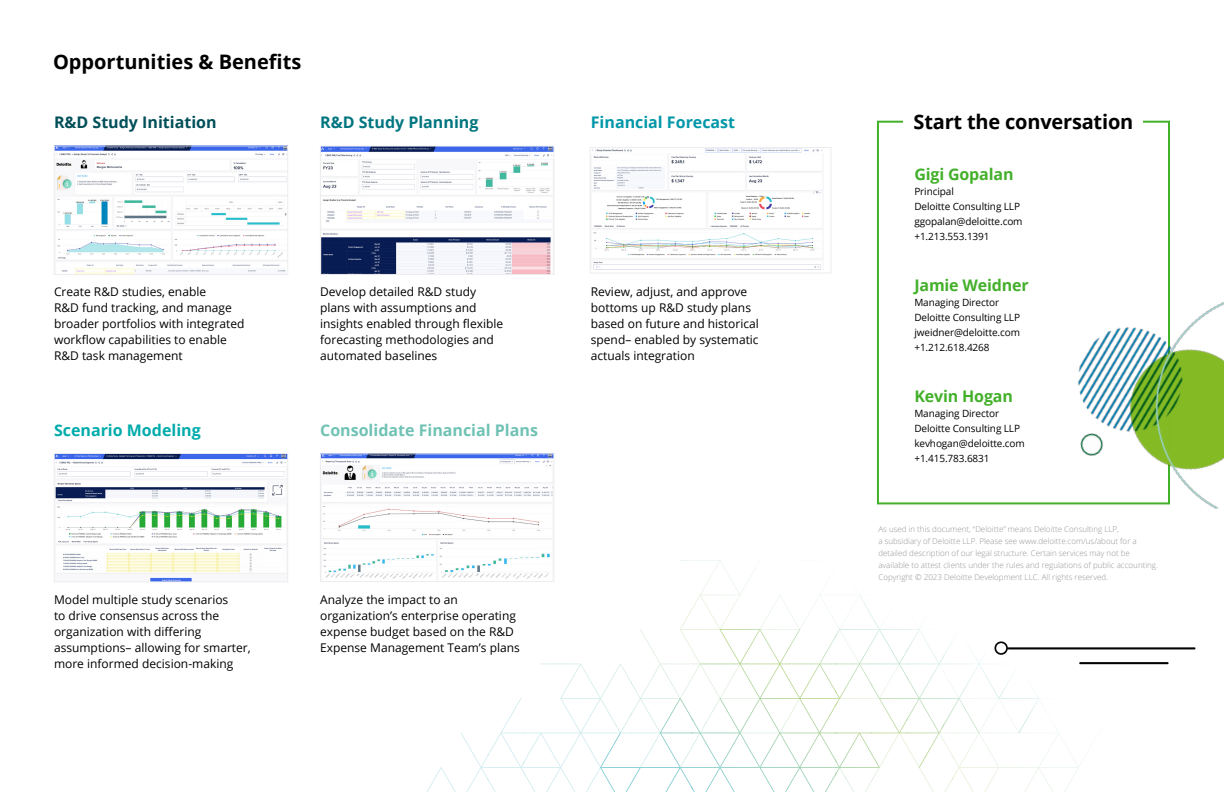
<style>
.page{position:relative;width:1224px;height:792px;background:#fff}
.page>*{position:absolute;margin:0;border:0;box-sizing:border-box;transform-origin:0 0}
.t1{font:700 20px "Open Sans";letter-spacing:-.005em;color:#000}
.t2{font:700 16px "Open Sans";letter-spacing:-.01em;color:#43b02a}
.t3{font:700 16px "Open Sans";color:#6fc2b4}
.t4{font:700 16px "Open Sans";color:#004f59}
.t5{font:700 16px "Open Sans";color:#0097a9}
.t6{font:700 16px "Open Sans";color:#00abab}
.t7{font:700 16px "Open Sans";color:#007680}
.t8{font:12px/16px "Open Sans";color:#000}
.t9{font:10px/15px "Open Sans";letter-spacing:-.01em;color:#000}
.t10{font:300 8px/12px "Open Sans";color:#939598}
</style>
<div class="page">
<img style="left:954px;top:504px;width:132px;height:288px">
<img style="left:846px;top:504px;width:108px;height:288px">
<img style="left:667px;top:560px;width:179px;height:219px">
<img style="left:632px;top:629px;width:35px;height:104px">
<img style="left:524px;top:664px;width:108px;height:128px">
<img style="left:489px;top:698px;width:35px;height:94px">
<img style="left:453px;top:733px;width:36px;height:59px">
<img style="left:427px;top:767px;width:26px;height:25px">
<img style="left:907px;top:526px;width:37px;height:242px">
<img style="left:1016px;top:552px;width:70px;height:67px">
<img style="left:943px;top:530px;width:73px;height:203px">
<img style="left:835px;top:595px;width:73px;height:181px">
<img style="left:691px;top:629px;width:145px;height:163px">
<img style="left:655px;top:698px;width:38px;height:94px">
<img style="left:600px;top:733px;width:57px;height:59px">
<img style="left:1015px;top:711px;width:24px;height:22px">
<img style="left:960px;top:619px;width:236px;height:92px">
<img style="left:56px;top:148px;width:230px;height:125px">
<div style="left:54px;top:146px;width:234px;height:129px;border:1px solid #ededee"></div>
<img style="left:322px;top:148px;width:230px;height:125px">
<div style="left:320px;top:146px;width:234px;height:129px;border:1px solid #ededee"></div>
<img style="left:56px;top:455px;width:230px;height:125px">
<div style="left:54px;top:453px;width:234px;height:129px;border:1px solid #ededee"></div>
<img style="left:592px;top:149px;width:231px;height:120px">
<div style="left:590px;top:147px;width:241px;height:126px;border:1px solid #ededee"></div>
<img style="left:322px;top:456px;width:230px;height:123px">
<div style="left:320px;top:454px;width:234px;height:128px;border:1px solid #ededee"></div>
<img style="left:985px;top:246px;width:239px;height:306px">
<h1 class="t1" style="left:53px;top:48px;width:250px">Opportunities &amp; Benefits</h1>
<h2 class="t4" style="left:54px;top:111px;width:164px">R&amp;D Study Initiation</h2>
<h2 class="t7" style="left:320px;top:111px;width:160px">R&amp;D Study Planning</h2>
<h2 class="t5" style="left:591px;top:111px;width:146px">Financial Forecast</h2>
<h1 class="t1" style="left:914px;top:108px;width:221px">Start the conversation</h1>
<h2 class="t2" style="left:914px;top:163px;width:101px">Gigi Gopalan</h2>
<p class="t9" style="left:914px;top:184px;width:110px">Principal<br>Deloitte Consulting LLP ggopalan@deloitte.com +1.213.553.1391</p>
<p class="t8" style="left:54px;top:284px;width:192px">Create R&amp;D studies, enable<br>R&amp;D fund tracking, and manage broader portfolios with integrated workflow capabilities to enable<br>R&amp;D task management</p>
<p class="t8" style="left:320px;top:284px;width:185px">Develop detailed R&amp;D study plans with assumptions and insights enabled through flexible forecasting methodologies and automated baselines</p>
<p class="t8" style="left:591px;top:284px;width:169px">Review, adjust, and approve bottoms up R&amp;D study plans based on future and historical spend– enabled by systematic actuals integration</p>
<h2 class="t2" style="left:914px;top:274px;width:116px">Jamie Weidner</h2>
<p class="t9" style="left:914px;top:295px;width:107px">Managing Director<br>Deloitte Consulting LLP jweidner@deloitte.com +1.212.618.4268</p>
<h2 class="t6" style="left:54px;top:418px;width:148px">Scenario Modeling</h2>
<h2 class="t3" style="left:320px;top:418px;width:219px">Consolidate Financial Plans</h2>
<h2 class="t2" style="left:914px;top:385px;width:100px">Kevin Hogan</h2>
<p class="t9" style="left:914px;top:406px;width:112px">Managing Director<br>Deloitte Consulting LLP kevhogan@deloitte.com +1.415.783.6831</p>
<p class="t10" style="left:878px;top:523px;width:281px">As used in this document, “Deloitte” means Deloitte Consulting LLP,<br>a subsidiary of Deloitte LLP. Please see www.deloitte.com/us/about for a detailed description of our legal structure. Certain services may not be available to attest clients under the rules and regulations of public accounting.<br>Copyright © 2023 Deloitte Development LLC. All rights reserved.</p>
<p class="t8" style="left:54px;top:591px;width:198px">Model multiple study scenarios<br>to drive consensus across the organization with differing assumptions– allowing for smarter, more informed decision-making</p>
<p class="t8" style="left:320px;top:591px;width:201px">Analyze the impact to an organization’s enterprise operating expense budget based on the R&amp;D<br>Expense Management Team’s plans</p>
</div>
